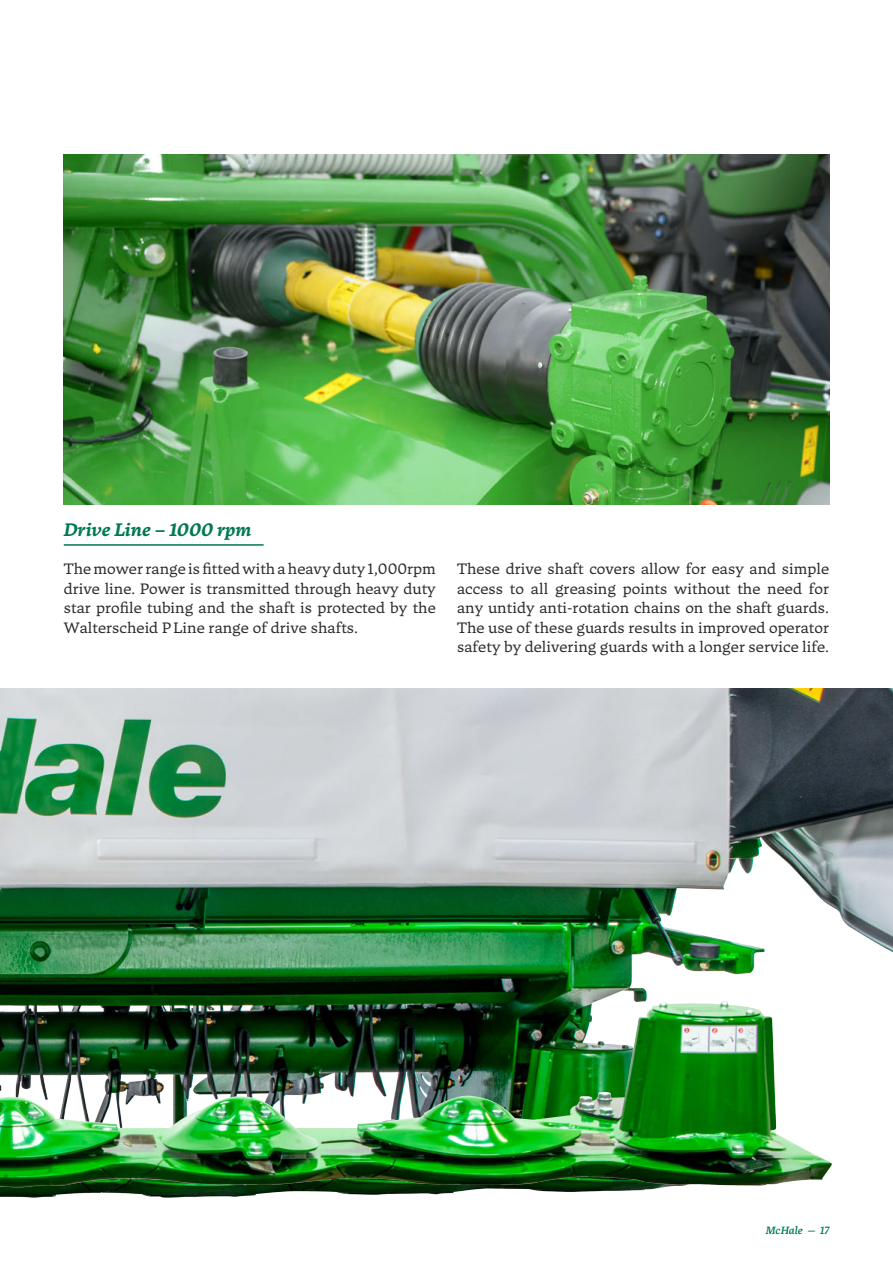
<style>
.page{position:relative;width:893px;height:1263px;background:#fff}
.page>*{position:absolute;margin:0;border:0;box-sizing:border-box;transform-origin:0 0}
.t1{font:italic 700 18px "Tuna";color:#007953}
.t2{font:15px/19.5px "Tuna";color:#2e2d2c;text-align:justify}
.t3{font:italic 500 10.5px "Tuna";letter-spacing:-.015em;color:#007953}
</style>
<div class="page">
<img style="left:0;top:689px;width:893px;height:298px">
<hr style="left:64px;top:544px;width:200px;height:2px;background:#007953">
<img style="left:64px;top:154px;width:765px;height:351px">
<img style="left:0;top:987px;width:832px;height:211px">
<p class="t1" style="left:64px;top:518px;width:189px">Drive Line – 1000 rpm</p>
<p class="t2" style="left:64px;top:559px;width:374px">The mower range is fitted with a heavy duty 1,000rpm drive line. Power is transmitted through heavy duty star profile tubing and the shaft is protected by the Walterscheid P Line range of drive shafts.</p>
<p class="t2" style="left:457px;top:559px;width:374px">These drive shaft covers allow for easy and simple access to all greasing points without the need for any untidy anti-rotation chains on the shaft guards.<br>The use of these guards results in improved operator safety by delivering guards with a longer service life.</p>
<p class="t3" style="left:766px;top:1223px;width:65px">McHale — 17</p>
</div>
